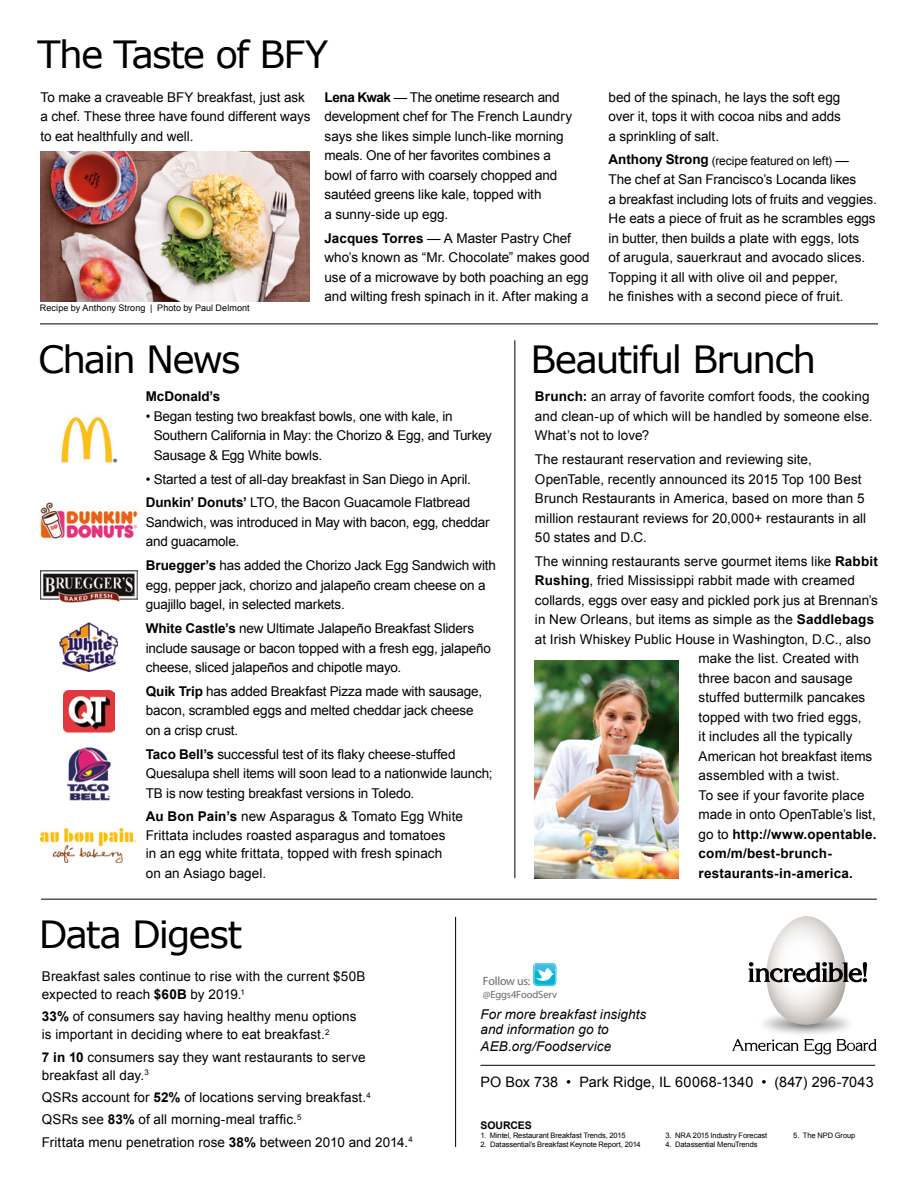
<style>
.page{position:relative;width:918px;height:1188px;background:#fff}
.page>*{position:absolute;margin:0;border:0;box-sizing:border-box;transform-origin:0 0}
.t1{font:37.5px "Verdana";letter-spacing:-.055em;color:#000}
.t2{font:14.4px "Arial";letter-spacing:.01em;color:#000}
.t3{font:13.5px/19.5px "Arial";color:#000}
.t4{font:700 13.5px "Arial";letter-spacing:.015em;color:#000}
.t5{font:italic 13.5px/15px "Arial";letter-spacing:.01em;color:#000}
.t6{font:700 13.5px "Arial";letter-spacing:-.005em;color:#000}
.t7{font:12px "Arial";letter-spacing:-.01em;color:#000}
.t8{font:12px "Myriad Pro";letter-spacing:-.02em;color:#686869}
.t9{font:10.5px "Myriad Pro";letter-spacing:-.01em;color:#686869}
.t10{font:700 10.5px "Arial";letter-spacing:-.01em;color:#000}
.t11{font:9px "Arial";letter-spacing:.01em;color:#000}
.t12{font:7.5px "Arial";letter-spacing:-.01em;color:#000}
.s1{font-weight:700;font-size:13.5px}
.s2{font-size:13.5px}
.s3{font-weight:700}
.s4{font-weight:400}
</style>
<div class="page">
<hr style="left:40px;top:324px;width:838px;height:1px;background:#000">
<hr style="left:41px;top:899px;width:836px;height:1px;background:#000">
<hr style="left:480px;top:1065px;width:395px;height:1px;background:#000">
<svg style="left:533px;top:963px;width:23px;height:23px"></svg>
<hr style="left:455px;top:917px;width:1px;height:230px;background:#000">
<hr style="left:515px;top:340px;width:1px;height:538px;background:#000">
<svg style="left:749px;top:916px;width:118px;height:109px"></svg>
<svg style="left:732px;top:1039px;width:99px;height:16px"></svg>
<svg style="left:837px;top:1039px;width:40px;height:12px"></svg>
<img style="left:40px;top:151px;width:269px;height:150px">
<img style="left:40px;top:502px;width:98px;height:37px">
<img style="left:61px;top:415px;width:57px;height:48px">
<img style="left:40px;top:571px;width:97px;height:31px">
<img style="left:59px;top:623px;width:59px;height:49px">
<img style="left:66px;top:747px;width:45px;height:53px">
<img style="left:63px;top:691px;width:51px;height:42px">
<img style="left:41px;top:829px;width:94px;height:33px">
<img style="left:534px;top:660px;width:144px;height:218px">
<h1 class="t1" style="left:37px;top:28px;width:292px">The Taste of BFY</h1>
<p class="t3" style="left:609px;top:87px;width:234px;text-align:justify">bed of the spinach, he lays the soft egg over it, tops it with cocoa nibs and adds a sprinkling of salt.</p>
<p class="t7" style="left:609px;top:152px;width:242px"><span class="s1">Anthony Strong</span> (recipe featured on left) <span class="s2">—</span></p>
<p class="t3" style="left:609px;top:170px;width:270px">The chef at San Francisco’s Locanda likes<br>a breakfast including lots of fruits and veggies.<br>He eats a piece of fruit as he scrambles eggs in butter, then builds a plate with eggs, lots<br>of arugula, sauerkraut and avocado slices.<br>Topping it all with olive oil and pepper,<br>he finishes with a second piece of fruit.</p>
<p class="t3" style="left:40px;top:87px;width:271px">To make a craveable BFY breakfast, just ask a chef. These three have found different ways to eat healthfully and well.</p>
<p class="t3" style="left:325px;top:87px;width:249px"><span class="s3">Lena Kwak</span> — The onetime research and development chef for The French Laundry says she likes simple lunch-like morning meals. One of her favorites combines a bowl of farro with coarsely chopped and sautéed greens like kale, topped with<br>a sunny-side up egg.</p>
<p class="t3" style="left:325px;top:228px;width:267px"><span class="s3">Jacques Torres</span> — A Master Pastry Chef who’s known as “Mr. Chocolate” makes good use of a microwave by both poaching an egg and wilting fresh spinach in it. After making a</p>
<p class="t11" style="left:40px;top:302px;width:211px">Recipe by Anthony Strong | Photo by Paul Delmont</p>
<h1 class="t1" style="left:38px;top:334px;width:204px">Chain News</h1>
<h1 class="t1" style="left:531px;top:334px;width:287px">Beautiful Brunch</h1>
<p class="t6" style="left:146px;top:388px;width:76px">McDonald’s</p>
<p class="t3" style="left:154px;top:407px;width:340px;text-indent:-8px">• Began testing two breakfast bowls, one with kale, in<br>Southern California in May: the Chorizo &amp; Egg, and Turkey<br>Sausage &amp; Egg White bowls.</p>
<p class="t3" style="left:146px;top:467px;width:327px;line-height:23.9px">• Started a test of all-day breakfast in San Diego in April.<br><span class="s3">Dunkin’ Donuts’</span> LTO, the Bacon Guacamole Flatbread</p>
<p class="t3" style="left:146px;top:513px;width:345px">Sandwich, was introduced in May with bacon, egg, cheddar and guacamole.</p>
<p class="t3" style="left:146px;top:556px;width:352px"><span class="s3">Bruegger’s</span> has added the Chorizo Jack Egg Sandwich with egg, pepper jack, chorizo and jalapeño cream cheese on a guajillo bagel, in selected markets.</p>
<p class="t3" style="left:146px;top:619px;width:347px"><span class="s3">White Castle’s</span> new Ultimate Jalapeño Breakfast Sliders include sausage or bacon topped with a fresh egg, jalapeño cheese, sliced jalapeños and chipotle mayo.</p>
<p class="t3" style="left:146px;top:682px;width:338px"><span class="s3">Quik Trip</span> has added Breakfast Pizza made with sausage, bacon, scrambled eggs and melted cheddar jack cheese on a crisp crust.</p>
<p class="t3" style="left:146px;top:744px;width:348px"><span class="s3">Taco Bell’s</span> successful test of its flaky cheese-stuffed<br>Quesalupa shell items will soon lead to a nationwide launch;<br>TB is now testing breakfast versions in Toledo.</p>
<p class="t3" style="left:146px;top:807px;width:319px;line-height:19px"><span class="s3">Au Bon Pain’s</span> new Asparagus &amp; Tomato Egg White Frittata includes roasted asparagus and tomatoes<br>in an egg white frittata, topped with fresh spinach<br>on an Asiago bagel.</p>
<p class="t3" style="left:535px;top:387px;width:339px"><span class="s3">Brunch:</span> an array of favorite comfort foods, the cooking and clean-up of which will be handled by someone else.<br>What’s not to love?</p>
<p class="t3" style="left:535px;top:450px;width:333px">The restaurant reservation and reviewing site, OpenTable, recently announced its 2015 Top 100 Best Brunch Restaurants in America, based on more than 5 million restaurant reviews for 20,000+ restaurants in all 50 states and D.C.</p>
<p class="t3" style="left:535px;top:551px;width:345px">The winning restaurants serve gourmet items like <span class="s3">Rabbit</span></p>
<p class="t3" style="left:535px;top:571px;width:322px"><span class="s3">Rushing</span>, fried Mississippi rabbit made with creamed</p>
<p class="t3" style="left:535px;top:590px;width:345px">collards, eggs over easy and pickled pork jus at Brennan’s</p>
<p class="t3" style="left:535px;top:610px;width:341px">in New Orleans, but items as simple as the <span class="s3">Saddlebags</span></p>
<p class="t3" style="left:535px;top:629px;width:338px">at Irish Whiskey Public House in Washington, D.C., also</p>
<p class="t3" style="left:699px;top:649px;width:162px">make the list. Created with</p>
<p class="t3" style="left:699px;top:668px;width:156px">three bacon and sausage</p>
<p class="t3" style="left:699px;top:688px;width:168px">stuffed buttermilk pancakes</p>
<p class="t3" style="left:699px;top:707px;width:165px">topped with two fried eggs,</p>
<p class="t3" style="left:699px;top:727px;width:155px">it includes all the typically</p>
<p class="t3" style="left:699px;top:746px;width:175px">American hot breakfast items</p>
<p class="t3" style="left:699px;top:766px;width:142px">assembled with a twist.</p>
<p class="t3" style="left:699px;top:785px;width:168px">To see if your favorite place</p>
<p class="t3" style="left:699px;top:805px;width:179px">made in onto OpenTable’s list,</p>
<p class="t4" style="left:699px;top:825px;width:180px"><span class="s4">go to</span> http://www.opentable.</p>
<p class="t4" style="left:699px;top:845px;width:135px">com/m/best-brunch-</p>
<p class="t4" style="left:699px;top:864px;width:156px">restaurants-in-america.</p>
<h1 class="t1" style="left:39px;top:908px;width:205px">Data Digest</h1>
<p class="t3" style="left:42px;top:967px;width:325px;line-height:18px">Breakfast sales continue to rise with the current $50B expected to reach <span class="s3">$60B</span> by 2019.<sup>1</sup></p>
<p class="t3" style="left:42px;top:1008px;width:316px;line-height:18px"><span class="s3">33%</span> of consumers say having healthy menu options is important in deciding where to eat breakfast.<sup>2</sup></p>
<p class="t3" style="left:42px;top:1048px;width:325px;line-height:18px"><span class="s3">7 in 10</span> consumers say they want restaurants to serve breakfast all day.<sup>3</sup></p>
<p class="t3" style="left:42px;top:1086px;width:372px;line-height:22.4px">QSRs account for <span class="s3">52%</span> of locations serving breakfast.<sup>4<br></sup>QSRs see <span class="s3">83%</span> of all morning-meal traffic.<sup>5<br></sup>Frittata menu penetration rose <span class="s3">38%</span> between 2010 and 2014.<sup>4</sup></p>
<p class="t8" style="left:483px;top:973px;width:49px">Follow us:</p>
<p class="t9" style="left:483px;top:988px;width:76px">@Eggs4FoodServ</p>
<p class="t5" style="left:480px;top:1007px;width:167px">For more breakfast insights and information go to</p>
<p class="t5" style="left:480px;top:1039px;width:132px">AEB.org/Foodservice</p>
<p class="t2" style="left:480px;top:1073px;width:395px">PO Box 738 • Park Ridge, IL 60068-1340 • (847) 296-7043</p>
<p class="t10" style="left:480px;top:1119px;width:53px">SOURCES</p>
<p class="t12" style="left:480px;top:1131px;width:147px">1. Mintel, Restaurant Breakfast Trends, 2015</p>
<p class="t12" style="left:480px;top:1140px;width:162px">2. Datassential’s Breakfast Keynote Report, 2014</p>
<p class="t12" style="left:665px;top:1131px;width:103px">3. NRA 2015 Industry Forecast</p>
<p class="t12" style="left:665px;top:1140px;width:94px">4. Datassential MenuTrends</p>
<p class="t12" style="left:793px;top:1131px;width:64px">5. The NPD Group</p>
</div>
